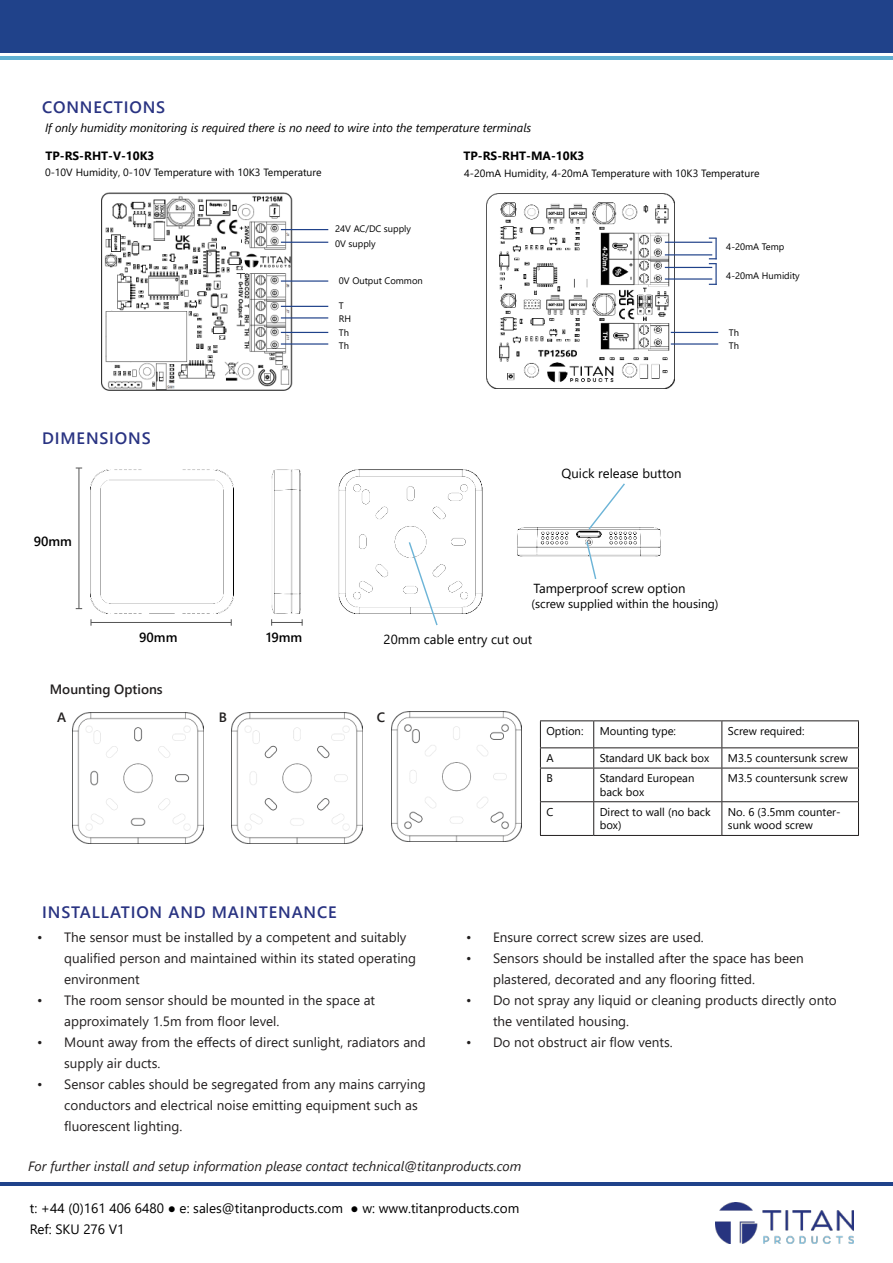
<style>
.page{position:relative;width:893px;height:1263px;background:#fff}
.page>*{position:absolute;margin:0;border:0;box-sizing:border-box;transform-origin:0 0}
.t1{font:600 16.5px "Segoe UI";letter-spacing:.05em;color:#293382}
.t2{font:13.5px/21px "Segoe UI";color:#221f1f}
.t3{font:13.5px/21px "Segoe UI";color:#000}
.t4{font:italic 13.5px "Segoe UI";color:#221f1f}
.t5{font:600 13.5px "Segoe UI";color:#221f1f}
.t6{font:600 13.2px "Segoe UI";color:#000}
.t7{font:13.05px "Segoe UI";color:#000}
.t8{font:italic 12px "Segoe UI";color:#000}
.t9{font:700 12px "Segoe UI";color:#000}
.t10{font:12px "Segoe UI";color:#000}
.t11{font:11.25px/13.5px "Segoe UI";color:#000}
.t12{font:10.5px "Segoe UI";color:#000}
.t13{font:9.45px/14.9px "Segoe UI";color:#000}
</style>
<div class="page">
<img style="left:101px;top:192px;width:192px;height:199px">
<img style="left:487px;top:194px;width:187px;height:195px">
<hr style="left:0;top:1182px;width:893px;height:3px;background:#20428a">
<img style="left:715px;top:1202px;width:138px;height:41px">
<img style="left:391px;top:711px;width:131px;height:131px">
<img style="left:232px;top:712px;width:130px;height:131px">
<img style="left:73px;top:712px;width:130px;height:131px">
<svg style="left:593px;top:721px;width:1px;height:47px"></svg>
<svg style="left:721px;top:721px;width:1px;height:47px"></svg>
<svg style="left:858px;top:721px;width:1px;height:47px"></svg>
<hr style="left:593px;top:768px;width:1px;height:33px;background:#221f1f">
<hr style="left:721px;top:768px;width:1px;height:33px;background:#221f1f">
<hr style="left:858px;top:768px;width:1px;height:33px;background:#221f1f">
<hr style="left:593px;top:802px;width:1px;height:33px;background:#221f1f">
<hr style="left:721px;top:802px;width:1px;height:33px;background:#221f1f">
<hr style="left:858px;top:802px;width:1px;height:33px;background:#221f1f">
<hr style="left:540px;top:720px;width:54px;height:1px;background:#221f1f">
<hr style="left:594px;top:720px;width:128px;height:1px;background:#221f1f">
<hr style="left:722px;top:720px;width:137px;height:1px;background:#221f1f">
<hr style="left:540px;top:747px;width:54px;height:1px;background:#221f1f">
<hr style="left:594px;top:747px;width:128px;height:1px;background:#221f1f">
<hr style="left:722px;top:747px;width:137px;height:1px;background:#221f1f">
<hr style="left:540px;top:768px;width:54px;height:1px;background:#221f1f">
<hr style="left:594px;top:768px;width:128px;height:1px;background:#221f1f">
<hr style="left:722px;top:768px;width:137px;height:1px;background:#221f1f">
<hr style="left:540px;top:801px;width:54px;height:1px;background:#221f1f">
<hr style="left:594px;top:801px;width:128px;height:1px;background:#221f1f">
<hr style="left:722px;top:801px;width:137px;height:1px;background:#221f1f">
<hr style="left:540px;top:835px;width:54px;height:1px;background:#221f1f">
<hr style="left:594px;top:835px;width:128px;height:1px;background:#221f1f">
<hr style="left:722px;top:835px;width:137px;height:1px;background:#221f1f">
<svg style="left:540px;top:721px;width:1px;height:47px"></svg>
<hr style="left:540px;top:768px;width:1px;height:33px;background:#221f1f">
<hr style="left:540px;top:802px;width:1px;height:33px;background:#221f1f">
<img style="left:91px;top:470px;width:569px;height:144px">
<hr style="left:79px;top:468px;width:1px;height:140px;background:#535353">
<hr style="left:91px;top:622px;width:140px;height:1px;background:#535353">
<hr style="left:271px;top:622px;width:31px;height:1px;background:#535353">
<svg style="left:408px;top:540px;width:31px;height:86px"></svg>
<svg style="left:585px;top:540px;width:12px;height:41px"></svg>
<svg style="left:587px;top:482px;width:39px;height:49px"></svg>
<hr style="left:281px;top:306px;width:47px;height:1px;background:#20428a">
<hr style="left:281px;top:280px;width:47px;height:2px;background:#20428a">
<hr style="left:281px;top:332px;width:47px;height:1px;background:#20428a">
<hr style="left:281px;top:229px;width:47px;height:1px;background:#20428a">
<hr style="left:281px;top:317px;width:47px;height:2px;background:#20428a">
<hr style="left:281px;top:343px;width:47px;height:2px;background:#20428a">
<hr style="left:281px;top:242px;width:47px;height:1px;background:#20428a">
<hr style="left:0;top:56px;width:893px;height:4px;background:#61b1d3">
<div style="left:0;top:0;width:893px;height:52px;background:#20428a"></div>
<hr style="left:665px;top:267px;width:47px;height:1px;background:#20428a">
<hr style="left:671px;top:332px;width:47px;height:1px;background:#20428a">
<hr style="left:665px;top:242px;width:47px;height:1px;background:#20428a">
<hr style="left:665px;top:278px;width:47px;height:2px;background:#20428a">
<hr style="left:671px;top:343px;width:47px;height:2px;background:#20428a">
<hr style="left:665px;top:254px;width:47px;height:1px;background:#20428a">
<hr style="left:715px;top:238px;width:2px;height:21px;background:#20428a">
<hr style="left:715px;top:264px;width:2px;height:21px;background:#20428a">
<svg style="left:709px;top:258px;width:8px;height:6px"></svg>
<p class="t1" style="left:42px;top:101px;width:124px">CONNECTIONS</p>
<p class="t8" style="left:45px;top:123px;width:488px">If only humidity monitoring is required there is no need to wire into the temperature terminals</p>
<p class="t9" style="left:45px;top:149px;width:110px">TP-RS-RHT-V-10K3</p>
<p class="t9" style="left:464px;top:149px;width:122px">TP-RS-RHT-MA-10K3</p>
<p class="t12" style="left:45px;top:162px;width:278px">0-10V Humidity, 0-10V Temperature with 10K3 Temperature</p>
<p class="t12" style="left:464px;top:163px;width:297px">4-20mA Humidity, 4-20mA Temperature with 10K3 Temperature</p>
<p class="t13" style="left:335px;top:221px;width:77px">24V AC/DC supply<br>0V supply</p>
<p class="t13" style="left:339px;top:272px;width:85px">0V Output Common</p>
<p class="t13" style="left:339px;top:310px;width:14px">RH<br>Th</p>
<p class="t13" style="left:339px;top:337px;width:12px">Th</p>
<p class="t13" style="left:339px;top:298px;width:6px">T</p>
<p class="t13" style="left:726px;top:239px;width:60px">4-20mA Temp</p>
<p class="t13" style="left:726px;top:268px;width:75px">4-20mA Humidity</p>
<p class="t13" style="left:729px;top:326px;width:12px;line-height:12.6px">Th<br>Th</p>
<p class="t1" style="left:42px;top:432px;width:110px">DIMENSIONS</p>
<p class="t6" style="left:34px;top:536px;width:40px">90mm</p>
<p class="t6" style="left:139px;top:632px;width:40px">90mm</p>
<p class="t6" style="left:266px;top:632px;width:38px">19mm</p>
<p class="t5" style="left:50px;top:684px;width:114px">Mounting Options</p>
<p class="t7" style="left:562px;top:461px;width:121px">Quick release button</p>
<p class="t7" style="left:534px;top:576px;width:154px">Tamperproof screw option</p>
<p class="t10" style="left:531px;top:593px;width:189px">(screw supplied within the housing)</p>
<p class="t7" style="left:384px;top:627px;width:150px">20mm cable entry cut out</p>
<p class="t5" style="left:57px;top:712px;width:11px">A</p>
<p class="t5" style="left:219px;top:712px;width:10px">B</p>
<p class="t5" style="left:377px;top:712px;width:10px">C</p>
<p class="t1" style="left:42px;top:905px;width:296px">INSTALLATION AND MAINTENANCE</p>
<p class="t2" style="left:64px;top:927px;width:353px;text-indent:-27px">• The sensor must be installed by a competent and suitably quali昀椀ed person and maintained within its stated operating environment</p>
<p class="t2" style="left:64px;top:990px;width:312px;text-indent:-27px">• The room sensor should be mounted in the space at approximately 1.5m from 昀氀oor level.</p>
<p class="t2" style="left:64px;top:1032px;width:363px;text-indent:-27px">• Mount away from the e昀昀ects of direct sunlight, radiators and supply air ducts.</p>
<p class="t2" style="left:64px;top:1074px;width:363px;text-indent:-27px">• Sensor cables should be segregated from any mains carrying conductors and electrical noise emitting equipment such as昀氀uorescent lighting.</p>
<p class="t11" style="left:546px;top:723px;width:39px">Option:</p>
<p class="t11" style="left:600px;top:723px;width:78px">Mounting type:</p>
<p class="t11" style="left:728px;top:723px;width:78px">Screw required:</p>
<p class="t11" style="left:546px;top:750px;width:9px">A</p>
<p class="t11" style="left:600px;top:750px;width:111px">Standard UK back box</p>
<p class="t11" style="left:728px;top:750px;width:121px">M3.5 countersunk screw</p>
<p class="t11" style="left:546px;top:770px;width:8px">B</p>
<p class="t11" style="left:600px;top:770px;width:96px">Standard European back box</p>
<p class="t11" style="left:728px;top:770px;width:121px">M3.5 countersunk screw</p>
<p class="t11" style="left:546px;top:804px;width:8px">C</p>
<p class="t11" style="left:600px;top:804px;width:112px">Direct to wall (no back box)</p>
<p class="t11" style="left:728px;top:804px;width:114px">No. 6 (3.5mm counter&shy;sunk wood screw</p>
<p class="t2" style="left:466px;top:927px;width:239px">• Ensure correct screw sizes are used.</p>
<p class="t2" style="left:493px;top:948px;width:312px;text-indent:-27px">• Sensors should be installed after the space has been plastered, decorated and any 昀氀ooring 昀椀tted.</p>
<p class="t2" style="left:493px;top:990px;width:345px;text-indent:-27px">• Do not spray any liquid or cleaning products directly onto the ventilated housing.</p>
<p class="t2" style="left:466px;top:1032px;width:208px">• Do not obstruct air 昀氀ow vents.</p>
<p class="t4" style="left:28px;top:1161px;width:495px">For further install and setup information please contact technical@titanproducts.com</p>
<p class="t3" style="left:30px;top:1197px;width:491px">t: +44 (0)161 406 6480 ● e: sales@titanproducts.com ● w: www.titanproducts.com<br>Ref: SKU 276 V1</p>
</div>
